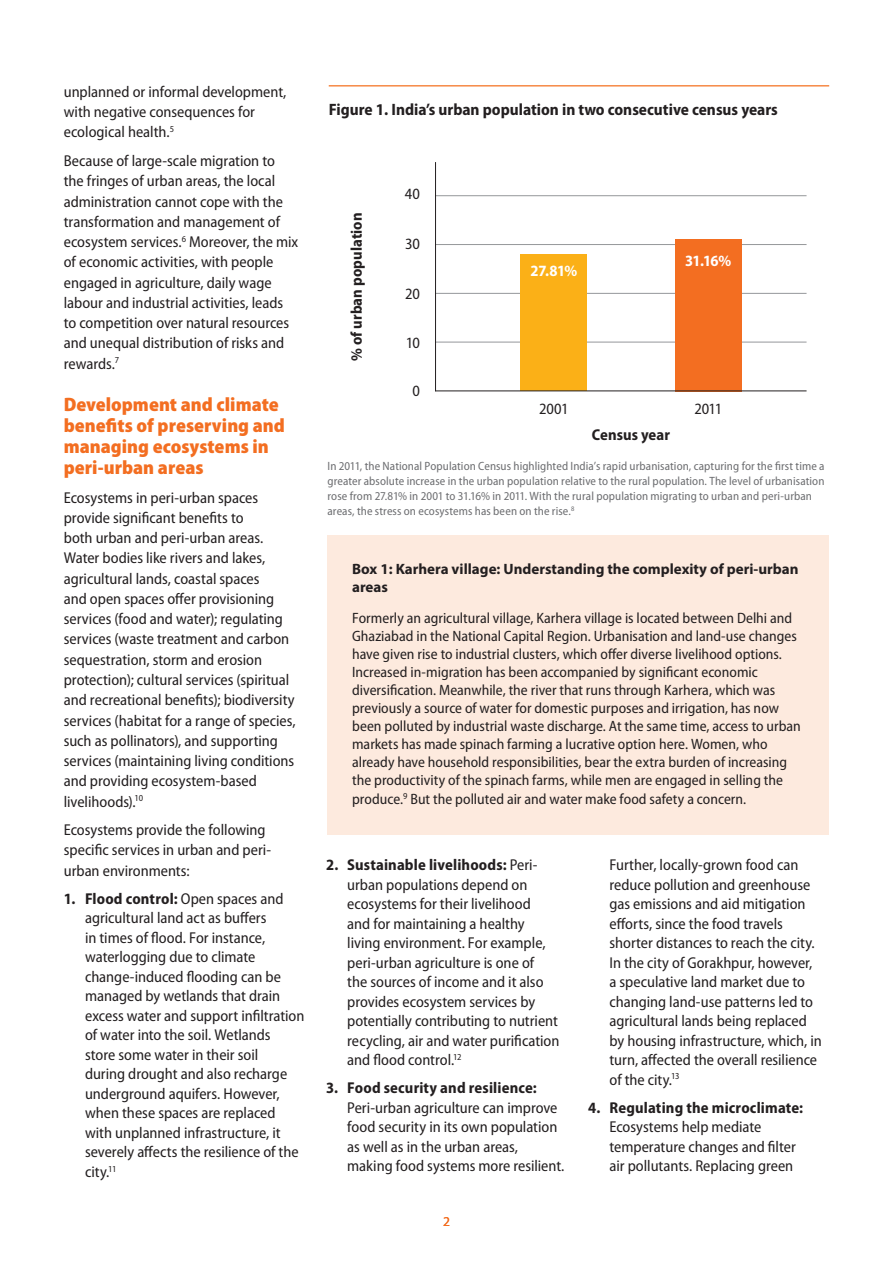
<style>
.page{position:relative;width:893px;height:1263px;background:#fff}
.page>*{position:absolute;margin:0;border:0;box-sizing:border-box;transform-origin:0 0}
.t1{font:900 semi-condensed 19.5px/21px "Myriad Pro";color:#f36e21}
.t2{font:700 semi-condensed 16.5px "Myriad Pro";color:#231f20}
.t3{font:semi-condensed 15.75px/19.5px "Myriad Pro";color:#231f20}
.t4{font:700 semi-condensed 15.75px "Myriad Pro";letter-spacing:.01em;color:#231f20}
.t5{font:700 semi-condensed 15.75px "Myriad Pro";letter-spacing:-.035em;color:#fff}
.t6{font:semi-condensed 15px/18px "Myriad Pro";color:#231f20}
.t7{font:700 15px/18px "Myriad Pro";color:#231f20}
.t8{font:13.5px "Myriad Pro";color:#f36e21}
.t9{font:semi-condensed 12px/15px "Myriad Pro";letter-spacing:.01em;color:#6c6d70}
.s1{font-weight:700}
</style>
<div class="page">
<div style="left:327px;top:536px;width:502px;height:299px;background:#fdeade"></div>
<hr style="left:435px;top:293px;width:371px;height:1px;background:#95979a">
<hr style="left:435px;top:244px;width:371px;height:1px;background:#95979a">
<hr style="left:435px;top:342px;width:371px;height:1px;background:#95979a">
<hr style="left:435px;top:195px;width:371px;height:1px;background:#95979a">
<div style="left:521px;top:254px;width:66px;height:136px;background:#fbb017"></div>
<div style="left:675px;top:239px;width:67px;height:152px;background:#f36e21"></div>
<hr style="left:435px;top:390px;width:371px;height:1px;background:#231f20">
<hr style="left:435px;top:162px;width:1px;height:229px;background:#231f20">
<hr style="left:329px;top:85px;width:500px;height:2px;background:#f68945">
<p class="t3" style="left:64px;top:82px;width:224px;line-height:20.2px">unplanned or informal development, with negative consequences for ecological health.<sup>5</sup></p>
<p class="t3" style="left:64px;top:151px;width:236px;line-height:20.2px">Because of large-scale migration to the fringes of urban areas, the local administration cannot cope with the transformation and management of ecosystem services.<sup>6</sup> Moreover, the mix of economic activities, with people engaged in agriculture, daily wage labour and industrial activities, leads to competition over natural resources and unequal distribution of risks and rewards.<sup>7</sup></p>
<p class="t1" style="left:64px;top:394px;width:223px">Development and climate benefits of preserving and managing ecosystems in peri-urban areas</p>
<p class="t3" style="left:64px;top:488px;width:234px;line-height:20.2px">Ecosystems in peri-urban spaces provide significant benefits to<br>both urban and peri-urban areas.<br>Water bodies like rivers and lakes, agricultural lands, coastal spaces<br>and open spaces offer provisioning services (food and water); regulating services (waste treatment and carbon sequestration, storm and erosion protection); cultural services (spiritual and recreational benefits); biodiversity services (habitat for a range of species, such as pollinators), and supporting services (maintaining living conditions and providing ecosystem-based livelihoods).<sup>10</sup></p>
<p class="t3" style="left:64px;top:820px;width:209px;line-height:20.2px">Ecosystems provide the following specific services in urban and peri&shy;urban environments:</p>
<p class="t3" style="left:85px;top:889px;width:221px;text-indent:-21px"><span class="s1">1. Flood control:</span> Open spaces and agricultural land act as buffers<br>in times of flood. For instance, waterlogging due to climate change-induced flooding can be managed by wetlands that drain excess water and support infiltration of water into the soil. Wetlands store some water in their soil<br>during drought and also recharge underground aquifers. However, when these spaces are replaced with unplanned infrastructure, it severely affects the resilience of the city.<sup>11</sup></p>
<p class="t2" style="left:329px;top:99px;width:451px">Figure 1. India’s urban population in two consecutive census years</p>
<p class="t4" style="left:346px;top:361px;width:150px;rotate:-90deg">% of urban population</p>
<p class="t3" style="left:405px;top:185px;width:17px">40</p>
<p class="t3" style="left:405px;top:234px;width:16px">30</p>
<p class="t3" style="left:405px;top:285px;width:16px">20</p>
<p class="t3" style="left:406px;top:333px;width:16px">10</p>
<p class="t3" style="left:412px;top:382px;width:9px">0</p>
<p class="t5" style="left:531px;top:260px;width:48px">27.81%</p>
<p class="t5" style="left:685px;top:251px;width:48px">31.16%</p>
<p class="t3" style="left:539px;top:399px;width:31px">2001</p>
<p class="t4" style="left:592px;top:424px;width:80px">Census year</p>
<p class="t3" style="left:694px;top:399px;width:29px">2011</p>
<p class="t9" style="left:328px;top:459px;width:499px">In 2011, the National Population Census highlighted India’s rapid urbanisation, capturing for the first time a greater absolute increase in the urban population relative to the rural population. The level of urbanisation rose from 27.81% in 2001 to 31.16% in 2011. With the rural population migrating to urban and peri-urban areas, the stress on ecosystems has been on the rise.<sup>8</sup></p>
<p class="t7" style="left:352px;top:559px;width:448px">Box 1: Karhera village: Understanding the complexity of peri-urban areas</p>
<p class="t6" style="left:352px;top:609px;width:450px">Formerly an agricultural village, Karhera village is located between Delhi and Ghaziabad in the National Capital Region. Urbanisation and land-use changes have given rise to industrial clusters, which offer diverse livelihood options.<br>Increased in-migration has been accompanied by significant economic diversification. Meanwhile, the river that runs through Karhera, which was previously a source of water for domestic purposes and irrigation, has now been polluted by industrial waste discharge. At the same time, access to urban markets has made spinach farming a lucrative option here. Women, who already have household responsibilities, bear the extra burden of increasing the productivity of the spinach farms, while men are engaged in selling the</p>
<p class="t6" style="left:352px;top:790px;width:396px">produce.<sup>9</sup> But the polluted air and water make food safety a concern.</p>
<p class="t3" style="left:347px;top:855px;width:214px;text-indent:-21px"><span class="s1">2. Sustainable livelihoods:</span> Peri&shy;urban populations depend on ecosystems for their livelihood<br>and for maintaining a healthy living environment. For example, peri-urban agriculture is one of<br>the sources of income and it also provides ecosystem services by potentially contributing to nutrient recycling, air and water purification and flood control.<sup>12</sup></p>
<p class="t4" style="left:326px;top:1077px;width:212px">3. Food security and resilience:</p>
<p class="t3" style="left:347px;top:1098px;width:219px">Peri-urban agriculture can improve food security in its own population as well as in the urban areas, making food systems more resilient.</p>
<p class="t8" style="left:443px;top:1213px;width:8px">2</p>
<p class="t3" style="left:609px;top:855px;width:214px">Further, locally-grown food can reduce pollution and greenhouse gas emissions and aid mitigation efforts, since the food travels shorter distances to reach the city.<br>In the city of Gorakhpur, however, a speculative land market due to changing land-use patterns led to agricultural lands being replaced by housing infrastructure, which, in turn, affected the overall resilience of the city.<sup>13</sup></p>
<p class="t4" style="left:588px;top:1097px;width:216px">4. Regulating the microclimate:</p>
<p class="t3" style="left:609px;top:1117px;width:188px">Ecosystems help mediate temperature changes and filter air pollutants. Replacing green</p>
</div>
